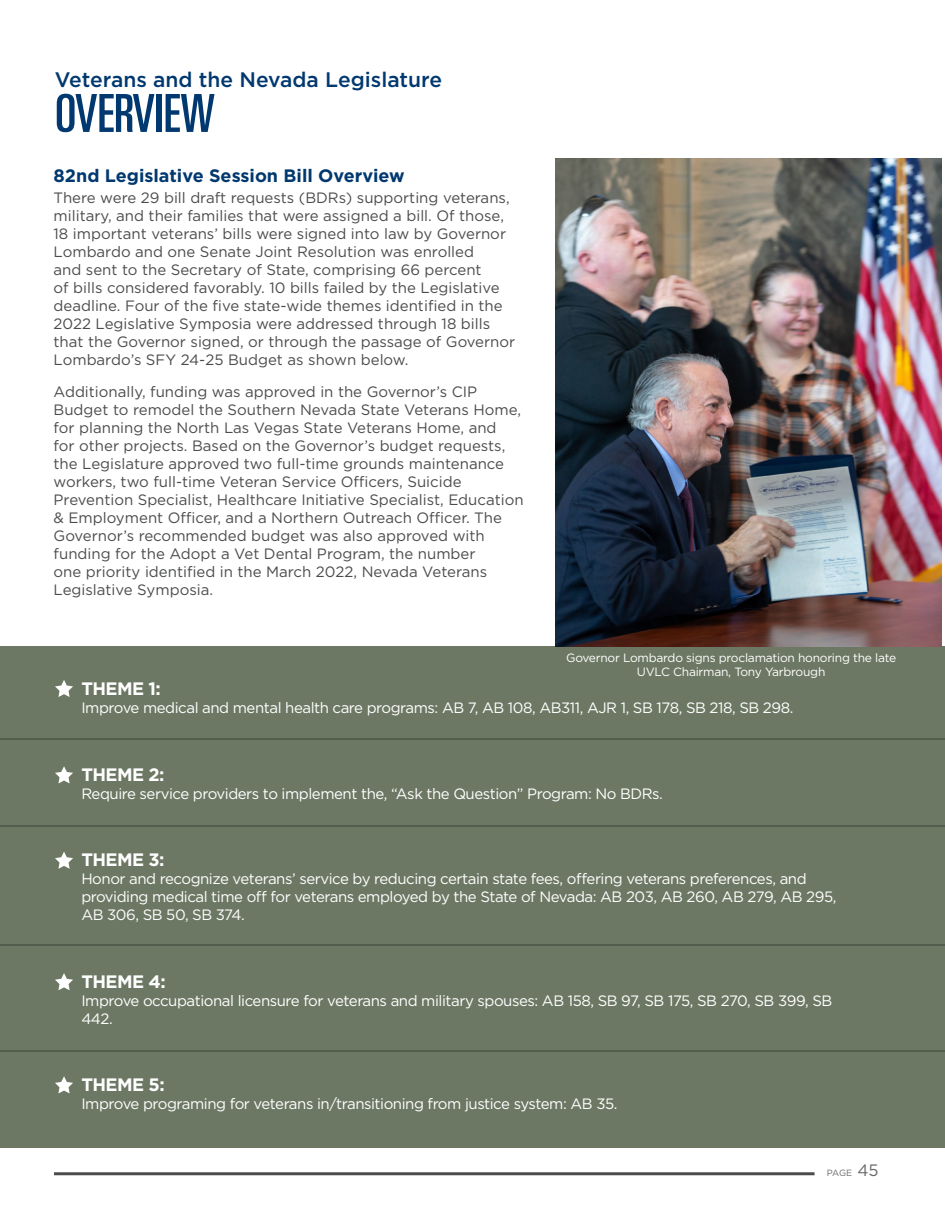
<style>
.page{position:relative;width:945px;height:1215px;background:#fff}
.page>*{position:absolute;margin:0;border:0;box-sizing:border-box;transform-origin:0 0}
.t1{font:ultra-condensed 52.5px "Univers LT Std";color:#00386f}
.t2{font:500 21px "Gotham";color:#00386f}
.Body_Paragraph_Styling{font:700 18px "Gotham";letter-spacing:-.03em;color:#fff}
.Body_Paragraph_Styling-2{font:700 18px "Gotham";color:#00386f}
.Body_Paragraph_Styling-3{font:15px/18px "Gotham";color:#4b4c4d}
.Body_Paragraph_Styling-4{font:15px/18px "Gotham";letter-spacing:-.03em;color:#fff}
.t3{font:12px/14.4px "Gotham";letter-spacing:-.02em;color:#fff;text-align:center}
.t4{font:9px "Gotham";color:#69696c}
.s1{font-size:16.5px}
</style>
<div class="page">
<hr style="left:54px;top:1172px;width:761px;height:3px;background:#4b4c4d">
<div style="left:1px;top:646px;width:944px;height:502px;background:#6c7864"></div>
<svg style="left:55px;top:680px;width:18px;height:17px"></svg>
<svg style="left:55px;top:766px;width:18px;height:17px"></svg>
<svg style="left:55px;top:852px;width:18px;height:17px"></svg>
<svg style="left:55px;top:973px;width:18px;height:17px"></svg>
<svg style="left:55px;top:1076px;width:18px;height:17px"></svg>
<img style="left:556px;top:158px;width:385px;height:488px">
<hr style="left:1px;top:738px;width:944px;height:2px;background:#525d4d">
<hr style="left:1px;top:826px;width:944px;height:1px;background:#525d4d">
<hr style="left:1px;top:944px;width:944px;height:2px;background:#525d4d">
<hr style="left:1px;top:1051px;width:944px;height:1px;background:#525d4d">
<p class="t2" style="left:55px;top:68px;width:389px">Veterans and the Nevada Legislature</p>
<p class="t1" style="left:55px;top:83px;width:162px">OVERVIEW</p>
<p class="Body_Paragraph_Styling-2" style="left:54px;top:166px;width:353px">82nd Legislative Session Bill Overview</p>
<p class="Body_Paragraph_Styling-3" style="left:54px;top:189px;width:463px">There were 29 bill draft requests (BDRs) supporting veterans, military, and their families that were assigned a bill. Of those, 18 important veterans’ bills were signed into law by Governor Lombardo and one Senate Joint Resolution was enrolled<br>and sent to the Secretary of State, comprising 66 percent<br>of bills considered favorably. 10 bills failed by the Legislative deadline. Four of the five state-wide themes identified in the 2022 Legislative Symposia were addressed through 18 bills that the Governor signed, or through the passage of Governor Lombardo’s SFY 24-25 Budget as shown below.</p>
<p class="Body_Paragraph_Styling-3" style="left:54px;top:383px;width:472px">Additionally, funding was approved in the Governor’s CIP Budget to remodel the Southern Nevada State Veterans Home, for planning the North Las Vegas State Veterans Home, and<br>for other projects. Based on the Governor’s budget requests, the Legislature approved two full-time grounds maintenance workers, two full-time Veteran Service Officers, Suicide Prevention Specialist, Healthcare Initiative Specialist, Education &amp; Employment Officer, and a Northern Outreach Officer. The Governor’s recommended budget was also approved with funding for the Adopt a Vet Dental Program, the number<br>one priority identified in the March 2022, Nevada Veterans Legislative Symposia.</p>
<p class="t3" style="left:566px;top:650px;width:332px">Governor Lombardo signs proclamation honoring the late<br>UVLC Chairman, Tony Yarbrough</p>
<p class="Body_Paragraph_Styling" style="left:81px;top:678px;width:81px">THEME 1:</p>
<p class="Body_Paragraph_Styling-4" style="left:81px;top:699px;width:714px">Improve medical and mental health care programs: AB 7, AB 108, AB311, AJR 1, SB 178, SB 218, SB 298.</p>
<p class="Body_Paragraph_Styling" style="left:81px;top:764px;width:85px">THEME 2:</p>
<p class="Body_Paragraph_Styling-4" style="left:81px;top:784px;width:583px">Require service providers to implement the, “Ask the Question” Program: No BDRs.</p>
<p class="Body_Paragraph_Styling" style="left:81px;top:849px;width:85px">THEME 3:</p>
<p class="Body_Paragraph_Styling-4" style="left:81px;top:870px;width:757px">Honor and recognize veterans’ service by reducing certain state fees, offering veterans preferences, and providing medical time off for veterans employed by the State of Nevada: AB 203, AB 260, AB 279, AB 295,<br>AB 306, SB 50, SB 374.</p>
<p class="Body_Paragraph_Styling" style="left:81px;top:971px;width:86px">THEME 4:</p>
<p class="Body_Paragraph_Styling-4" style="left:81px;top:991px;width:753px">Improve occupational licensure for veterans and military spouses: AB 158, SB 97, SB 175, SB 270, SB 399, SB<br>442.</p>
<p class="Body_Paragraph_Styling" style="left:81px;top:1074px;width:85px">THEME 5:</p>
<p class="Body_Paragraph_Styling-4" style="left:81px;top:1095px;width:538px">Improve programing for veterans in/transitioning from justice system: AB 35.</p>
<p class="t4" style="left:827px;top:1168px;width:53px">PAGE <span class="s1">45</span></p>
</div>
